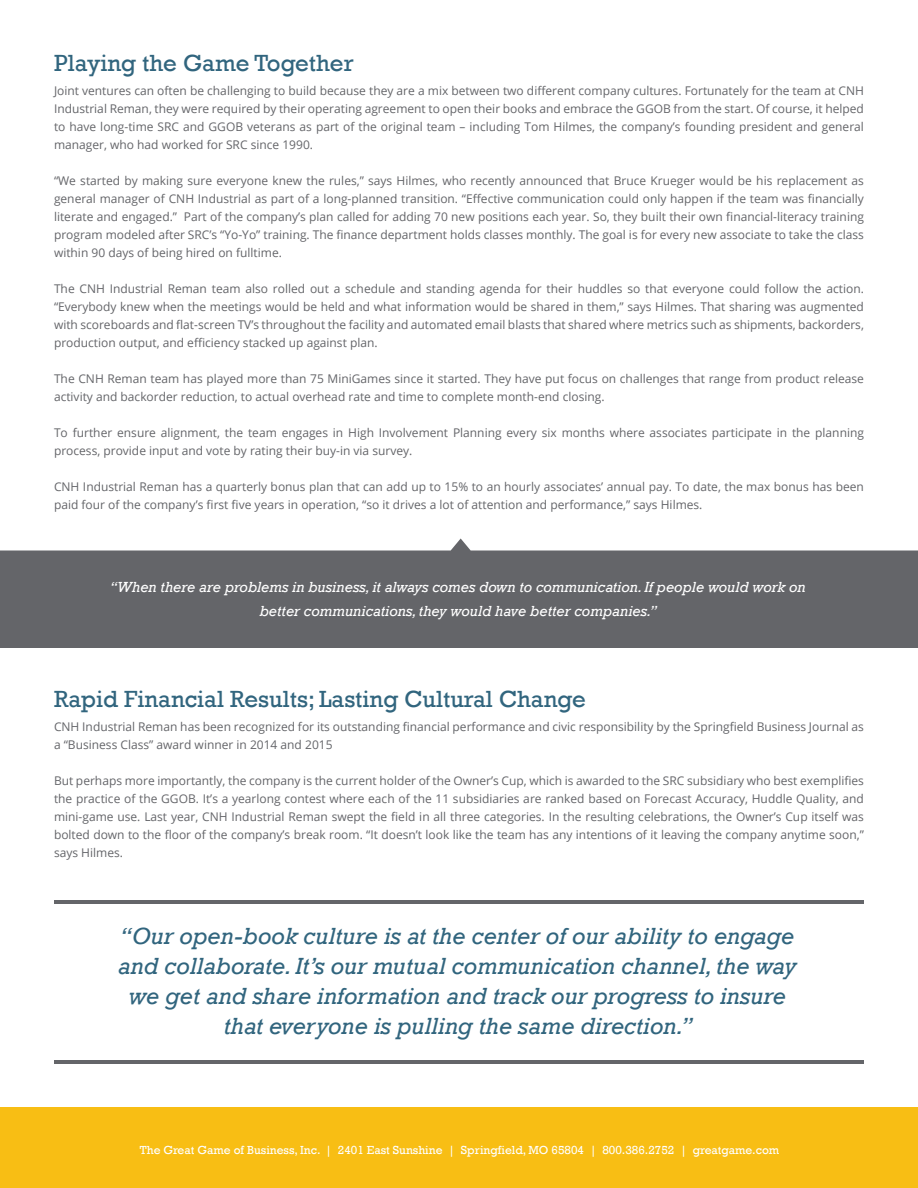
<style>
.page{position:relative;width:918px;height:1188px;background:#fff}
.page>*{position:absolute;margin:0;border:0;box-sizing:border-box;transform-origin:0 0}
.t1{font:italic 24px/30px "Rockwell";color:#31657e;text-align:center}
.t2{font:24px "Rockwell";color:#31657e}
.t3{font:italic 15px/24px "Rockwell";color:#fff;text-align:center}
.t4{font:12px/18px "Open Sans";color:#646569;text-align:justify}
.t5{font:12px "Rockwell";color:#fff}
</style>
<div class="page">
<div style="left:0;top:1107px;width:918px;height:81px;background:#f8be14"></div>
<hr style="left:54px;top:900px;width:810px;height:4px;background:#646569">
<hr style="left:54px;top:1060px;width:810px;height:3px;background:#646569">
<svg style="left:0;top:539px;width:918px;height:109px;background:#747578"></svg>
<p class="t2" style="left:54px;top:49px;width:301px">Playing the Game Together</p>
<p class="t4" style="left:54px;top:81px;width:812px">Joint ventures can often be challenging to build because they are a mix between two different company cultures. Fortunately for the team at CNH Industrial Reman, they were required by their operating agreement to open their books and embrace the GGOB from the start. Of course, it helped to have long-time SRC and GGOB veterans as part of the original team – including Tom Hilmes, the company’s founding president and general manager, who had worked for SRC since 1990.</p>
<p class="t4" style="left:54px;top:171px;width:812px">“We started by making sure everyone knew the rules,” says Hilmes, who recently announced that Bruce Krueger would be his replacement as general manager of CNH Industrial as part of a long-planned transition. “Effective communication could only happen if the team was financially literate and engaged.” Part of the company’s plan called for adding 70 new positions each year. So, they built their own financial-literacy training program modeled after SRC’s “Yo-Yo” training. The finance department holds classes monthly. The goal is for every new associate to take the class within 90 days of being hired on fulltime.</p>
<p class="t4" style="left:54px;top:279px;width:812px">The CNH Industrial Reman team also rolled out a schedule and standing agenda for their huddles so that everyone could follow the action. “Everybody knew when the meetings would be held and what information would be shared in them,” says Hilmes. That sharing was augmented with scoreboards and flat-screen TV’s throughout the facility and automated email blasts that shared where metrics such as shipments, backorders, production output, and efficiency stacked up against plan.</p>
<p class="t4" style="left:54px;top:369px;width:811px">The CNH Reman team has played more than 75 MiniGames since it started. They have put focus on challenges that range from product release activity and backorder reduction, to actual overhead rate and time to complete month-end closing.</p>
<p class="t4" style="left:54px;top:423px;width:812px">To further ensure alignment, the team engages in High Involvement Planning every six months where associates participate in the planning process, provide input and vote by rating their buy-in via survey.</p>
<p class="t4" style="left:54px;top:477px;width:812px">CNH Industrial Reman has a quarterly bonus plan that can add up to 15% to an hourly associates’ annual pay. To date, the max bonus has been paid four of the company’s first five years in operation, “so it drives a lot of attention and performance,” says Hilmes.</p>
<p class="t3" style="left:110px;top:575px;width:697px">“When there are problems in business, it always comes down to communication. If people would work on better communications, they would have better companies.”</p>
<p class="t2" style="left:54px;top:685px;width:533px">Rapid Financial Results; Lasting Cultural Change</p>
<p class="t4" style="left:54px;top:718px;width:811px">CNH Industrial Reman has been recognized for its outstanding financial performance and civic responsibility by the Springfield Business Journal as a “Business Class” award winner in 2014 and 2015</p>
<p class="t4" style="left:54px;top:772px;width:812px">But perhaps more importantly, the company is the current holder of the Owner’s Cup, which is awarded to the SRC subsidiary who best exemplifies the practice of the GGOB. It’s a yearlong contest where each of the 11 subsidiaries are ranked based on Forecast Accuracy, Huddle Quality, and mini-game use. Last year, CNH Industrial Reman swept the field in all three categories. In the resulting celebrations, the Owner’s Cup itself was bolted down to the floor of the company’s break room. “It doesn’t look like the team has any intentions of it leaving the company anytime soon,” says Hilmes.</p>
<p class="t1" style="left:118px;top:921px;width:680px">“Our open-book culture is at the center of our ability to engage and collaborate. It’s our mutual communication channel, the way we get and share information and track our progress to insure</p>
<p class="t1" style="left:224px;top:1011px;width:471px">that everyone is pulling the same direction.”</p>
<p class="t5" style="left:140px;top:1143px;width:641px">The Great Game of Business, Inc. | 2401 East Sunshine | Springfield, MO 65804 | 800.386.2752 | greatgame.com</p>
</div>
